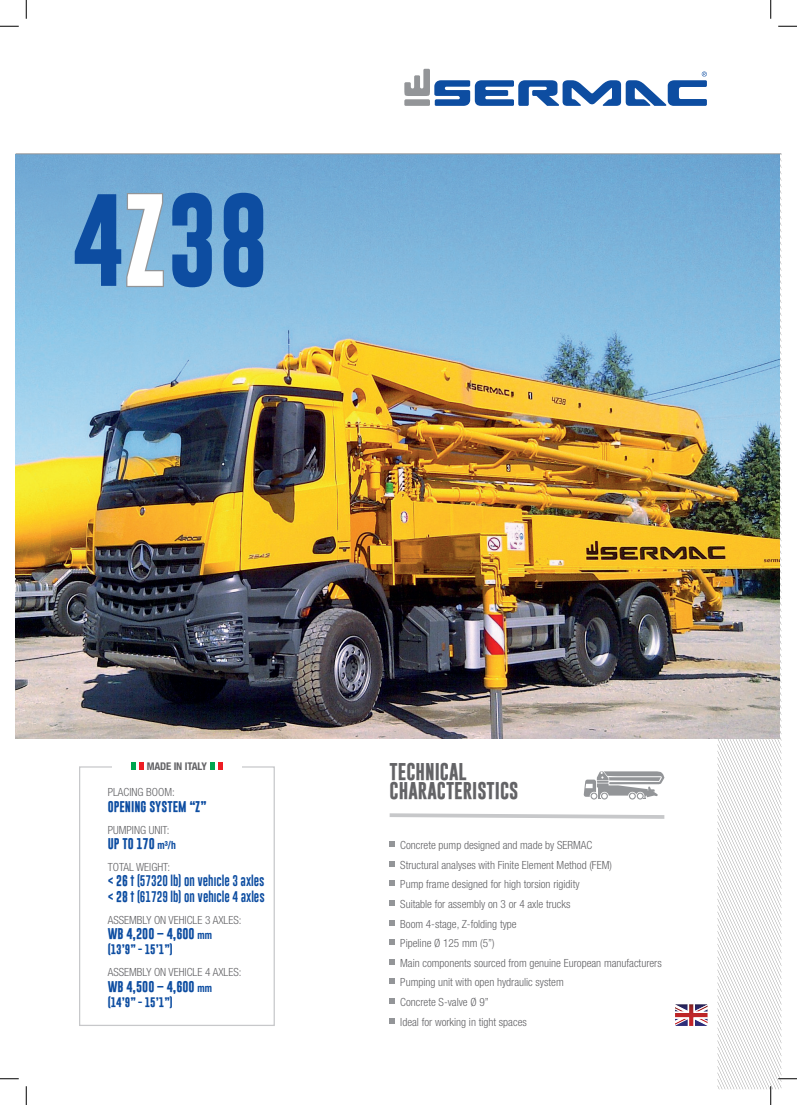
<style>
.page{position:relative;width:797px;height:1105px;background:#fff}
.page>*{position:absolute;margin:0;border:0;box-sizing:border-box;transform-origin:0 0}
.t1{font:700 93.75px "Gobold";color:#0d4da1}
.t2{font:700 17.5px "Gobold";color:#636366}
.t3{font:300 condensed 11.25px "Helvetica Neue LT Std";color:#636366}
.t4{font:700 11.25px "Gobold";color:#0d4da1}
.t5{font:11.25px "Gobold Lowplus";color:#0d4da1;scale:.95 1}
.t6{font:700 condensed 10.62px "Helvetica Neue LT Std";letter-spacing:-.01em;color:#636366}
.t7{font:700 10px "Gobold";color:#0d4da1}
.s1{color:#fff}
.s2{font-family:"Helvetica Neue LT Std";font-stretch:condensed}
.s3{font-family:"Gobold";font-weight:700}
</style>
<div class="page">
<img style="left:16px;top:155px;width:701px;height:583px">
<svg style="left:125px;top:192px;width:40px;height:96px;background:#82afce"></svg>
<svg style="left:404px;top:69px;width:303px;height:37px"></svg>
<hr style="left:16px;top:154px;width:765px;height:1px;background:#939598">
<svg style="left:389px;top:813px;width:276px;height:6px"></svg>
<svg style="left:583px;top:771px;width:81px;height:28px"></svg>
<div style="left:79px;top:766px;width:196px;height:260px;border:1px solid #c7c8ca"></div>
<div style="left:112px;top:761px;width:130px;height:14px;background:#fff"></div>
<svg style="left:675px;top:1004px;width:32px;height:22px"></svg>
<svg style="left:131px;top:762px;width:13px;height:8px"></svg>
<svg style="left:210px;top:762px;width:13px;height:8px"></svg>
<svg style="left:389px;top:842px;width:5px;height:5px"></svg>
<svg style="left:389px;top:861px;width:5px;height:5px"></svg>
<svg style="left:389px;top:881px;width:5px;height:5px"></svg>
<svg style="left:389px;top:900px;width:5px;height:5px"></svg>
<svg style="left:389px;top:920px;width:5px;height:5px"></svg>
<svg style="left:389px;top:940px;width:5px;height:5px"></svg>
<svg style="left:389px;top:959px;width:5px;height:5px"></svg>
<svg style="left:389px;top:979px;width:5px;height:5px"></svg>
<svg style="left:389px;top:998px;width:5px;height:5px"></svg>
<svg style="left:389px;top:1018px;width:5px;height:5px"></svg>
<svg style="left:0;top:25px;width:19px;height:2px"></svg>
<svg style="left:778px;top:25px;width:19px;height:2px"></svg>
<svg style="left:0;top:1078px;width:19px;height:1px"></svg>
<svg style="left:25px;top:0;width:2px;height:19px"></svg>
<svg style="left:25px;top:1086px;width:2px;height:19px"></svg>
<svg style="left:770px;top:0;width:1px;height:19px"></svg>
<svg style="left:717px;top:154px;width:80px;height:951px"></svg>
<p class="t1" style="left:72px;top:179px;width:198px">4<span class="s1">Z</span>38</p>
<p class="t6" style="left:147px;top:760px;width:62px">MADE IN ITALY</p>
<p class="t2" style="left:389px;top:760px;width:79px">TECHNICAL</p>
<p class="t3" style="left:108px;top:786px;width:69px">PLACING BOOM:</p>
<p class="t2" style="left:389px;top:779px;width:130px">CHARACTERISTICS</p>
<p class="t4" style="left:108px;top:799px;width:100px">OPENING SYSTEM “Z”</p>
<p class="t3" style="left:108px;top:823px;width:63px">PUMPING UNIT:</p>
<p class="t4" style="left:108px;top:836px;width:70px">UP TO 170 <span class="s2">m³/h</span></p>
<p class="t3" style="left:108px;top:861px;width:64px">TOTAL WEIGHT:</p>
<p class="t5" style="left:108px;top:874px;width:167px"><span class="s3">&lt; 26</span> t (57320 lb) on vehicle 3 axles</p>
<p class="t5" style="left:108px;top:889px;width:167px"><span class="s3">&lt; 28</span> t (61729 lb) on vehicle 4 axles</p>
<p class="t3" style="left:108px;top:913px;width:135px">ASSEMBLY ON VEHICLE 3 AXLES:</p>
<p class="t4" style="left:108px;top:926px;width:106px">WB 4,200 – 4,600 <span class="s2">mm</span></p>
<p class="t7" style="left:108px;top:943px;width:66px">(13’9” - 15’1”)</p>
<p class="t3" style="left:108px;top:966px;width:135px">ASSEMBLY ON VEHICLE 4 AXLES:</p>
<p class="t4" style="left:108px;top:979px;width:106px">WB 4,500 – 4,600 <span class="s2">mm</span></p>
<p class="t7" style="left:108px;top:995px;width:66px">(14’9” - 15’1”)</p>
<p class="t3" style="left:400px;top:839px;width:193px">Concrete pump designed and made by SERMAC</p>
<p class="t3" style="left:400px;top:858px;width:213px">Structural analyses with Finite Element Method (FEM)</p>
<p class="t3" style="left:400px;top:878px;width:181px">Pump frame designed for high torsion rigidity</p>
<p class="t3" style="left:400px;top:898px;width:172px">Suitable for assembly on 3 or 4 axle trucks</p>
<p class="t3" style="left:400px;top:917px;width:118px">Boom 4-stage, Z-folding type</p>
<p class="t3" style="left:400px;top:937px;width:96px">Pipeline Ø 125 mm (5”)</p>
<p class="t3" style="left:400px;top:956px;width:263px">Main components sourced from genuine European manufacturers</p>
<p class="t3" style="left:400px;top:976px;width:165px">Pumping unit with open hydraulic system</p>
<p class="t3" style="left:400px;top:995px;width:90px">Concrete S-valve Ø 9”</p>
<p class="t3" style="left:400px;top:1015px;width:128px">Ideal for working in tight spaces</p>
</div>
